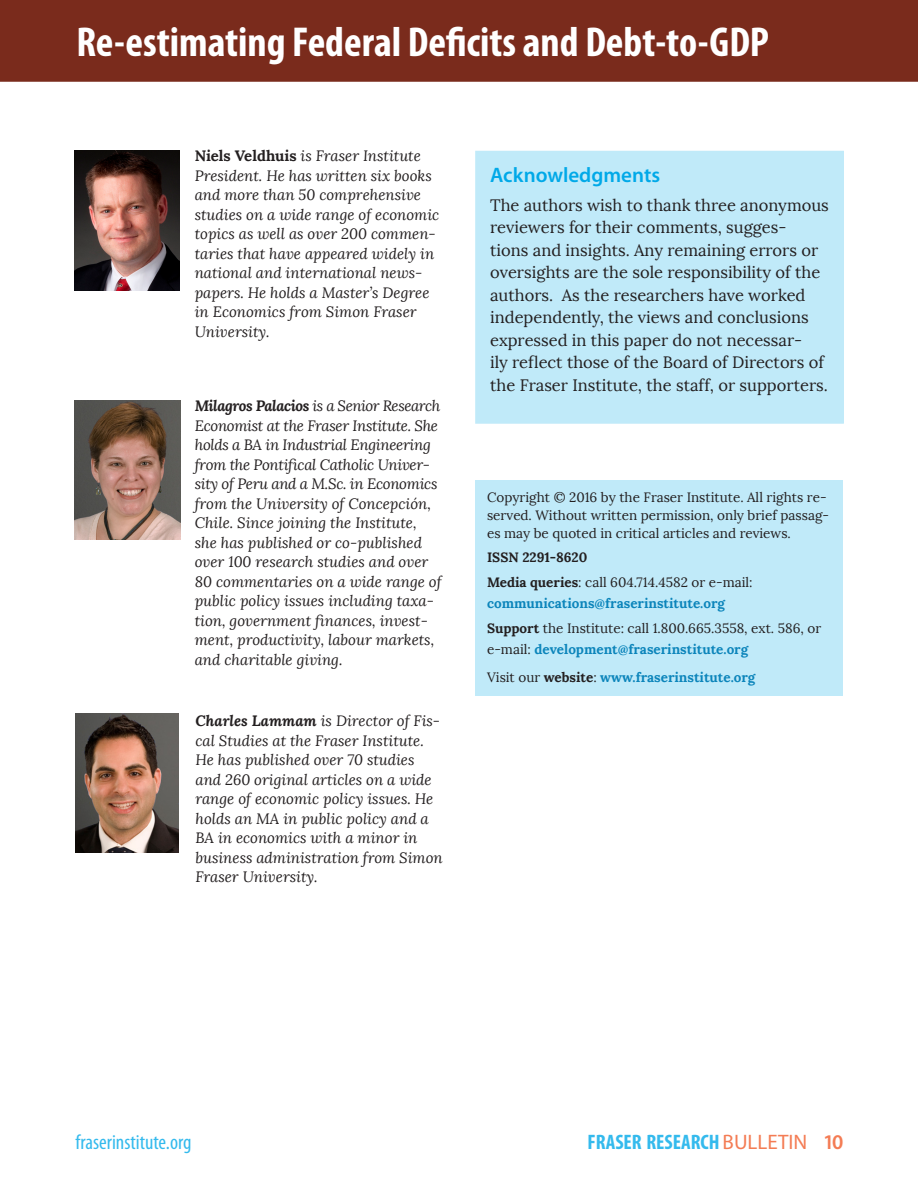
<style>
.page{position:relative;width:918px;height:1188px;background:#fff}
.page>*{position:absolute;margin:0;border:0;box-sizing:border-box;transform-origin:0 0}
.t1{font:700 condensed 42px "Myriad Pro";color:#fff}
.t2{font:700 condensed 21px "Myriad Pro";color:#34baed}
.t3{font:condensed 21px "Myriad Pro";color:#34baed}
.Head_2{font:600 21px "Myriad Pro";color:#01a9e8}
.t4{font:16.5px/22.5px "Lora";color:#231f20}
.author_bio{font:italic 15px/19.5px "Lora";color:#231f20}
.copyright_info{font:13.5px/18px "Lora";color:#231f20}
.copyright_info-2{font:700 13.5px/21px "Lora";color:#0c85bb}
.copyright_info-3{font:700 13.5px "Lora";color:#231f20}
.s1{font-weight:700;font-style:normal}
.s2{font-weight:700}
.s3{color:#231f20}
.s4{font-weight:400;color:#231f20}
.s5{font-weight:700;color:#0c85bb}
.s6{font-weight:400;font-stretch:normal;color:#f47c54}
.s7{font-weight:600;font-stretch:normal;color:#f47c54}
</style>
<div class="page">
<div style="left:0;top:0;width:918px;height:82px;background:#7a2b1c"></div>
<div style="left:76px;top:24px;width:766px;height:47px;background:#7a2b1c"></div>
<div style="left:75px;top:23px;width:768px;height:49px;border:2px solid #7a2b1c"></div>
<div style="left:476px;top:152px;width:367px;height:271px;background:#c0eaf9"></div>
<div style="left:475px;top:151px;width:369px;height:273px;border:2px solid #c0eaf9"></div>
<div style="left:475px;top:480px;width:367px;height:216px;background:#c0eaf9"></div>
<img style="left:75px;top:151px;width:104px;height:139px">
<img style="left:75px;top:400px;width:106px;height:140px">
<img style="left:76px;top:714px;width:102px;height:139px">
<h1 class="t1" style="left:76px;top:16px;width:694px">Re-estimating Federal Deficits and Debt-to-GDP</h1>
<p class="author_bio" style="left:195px;top:146px;width:246px"><span class="s1">Niels Veldhuis</span> is Fraser Institute<br>President. He has written six books and more than 50 comprehensive studies on a wide range of economic topics as well as over 200 commen&shy;taries that have appeared widely in national and international news&shy;papers. He holds a Master’s Degree in Economics from Simon Fraser<br>University.</p>
<p class="author_bio" style="left:195px;top:396px;width:248px"><span class="s2">Milagros Palacios</span> is a Senior Research Economist at the Fraser Institute. She holds a BA in Industrial Engineering from the Pontifical Catholic Univer&shy;sity of Peru and a M.Sc. in Economics from the University of Concepción, Chile. Since joining the Institute, she has published or co-published over 100 research studies and over 80 commentaries on a wide range of public policy issues including taxa&shy;tion, government finances, invest&shy;ment, productivity, labour markets, and charitable giving.</p>
<p class="author_bio" style="left:195px;top:712px;width:249px"><span class="s2">Charles Lammam</span> is Director of Fis&shy;cal Studies at the Fraser Institute.<br>He has published over 70 studies and 260 original articles on a wide range of economic policy issues. He holds an MA in public policy and a<br>BA in economics with a minor in business administration from Simon<br>Fraser University.</p>
<p class="Head_2" style="left:490px;top:161px;width:171px">Acknowledgments</p>
<p class="t4" style="left:490px;top:194px;width:340px">The authors wish to thank three anonymous reviewers for their comments, sugges&shy;tions and insights. Any remaining errors or oversights are the sole responsibility of the authors. As the researchers have worked independently, the views and conclusions expressed in this paper do not necessar-<br>ily reflect those of the Board of Directors of the Fraser Institute, the staff, or supporters.</p>
<p class="copyright_info" style="left:487px;top:488px;width:344px">Copyright © 2016 by the Fraser Institute. All rights re&shy;served. Without written permission, only brief passag&shy;es may be quoted in critical articles and reviews.</p>
<p class="copyright_info-3" style="left:487px;top:549px;width:102px">ISSN 2291-8620</p>
<p class="copyright_info-2" style="left:487px;top:572px;width:267px"><span class="s3">Media queries</span><span class="s4">: call 604.714.4582 or e-mail: </span>communications@fraserinstitute.org</p>
<p class="copyright_info" style="left:487px;top:618px;width:336px;line-height:21px"><span class="s2">Support</span> the Institute: call 1.800.665.3558, ext. 586, or e-mail: <span class="s5">development@fraserinstitute.org</span></p>
<p class="copyright_info-2" style="left:487px;top:666px;width:270px"><span class="s4">Visit our</span> <span class="s3">website</span><span class="s4">:</span> www.fraserinstitute.org</p>
<h2 class="t3" style="left:76px;top:1129px;width:117px">fraserinstitute.org</h2>
<h2 class="t2" style="left:588px;top:1129px;width:257px">FRASER RESEARCH <span class="s6">BULLETIN</span> <span class="s7">10</span></h2>
</div>
